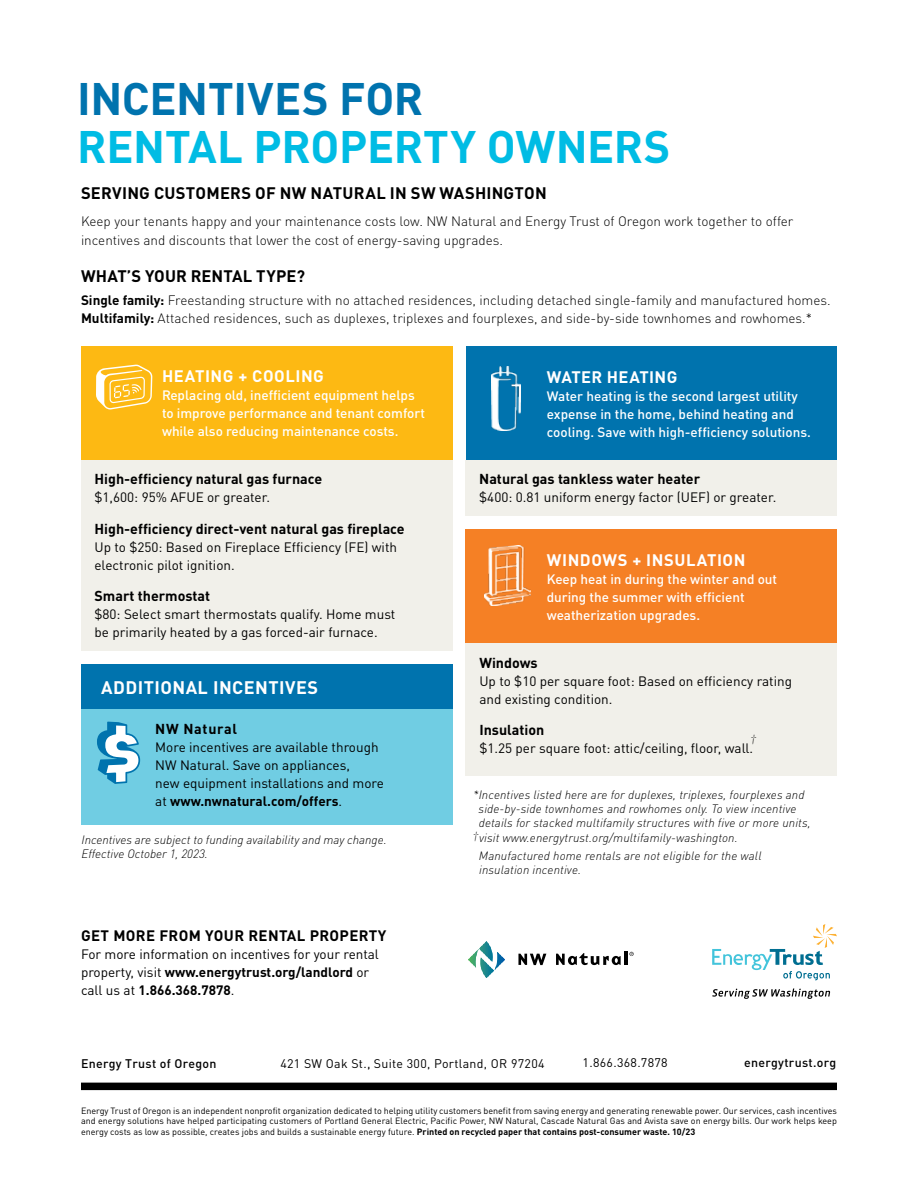
<style>
.page{position:relative;width:918px;height:1188px;background:#fff}
.page>*{position:absolute;margin:0;border:0;box-sizing:border-box;transform-origin:0 0}
.t1{font:700 45px "DINOT";letter-spacing:-.005em;color:#00bce4}
.t2{font:700 45px "DINOT";letter-spacing:-.01em;color:#0073ae}
.t3{font:700 18px "DINOT";letter-spacing:.025em;color:#fff}
.t4{font:700 16.5px "DINOT";letter-spacing:.01em;color:#000}
.t5{font:700 16.5px "DINOT";letter-spacing:.03em;color:#fff}
.t6{font:700 15px "DINOT";letter-spacing:.025em;color:#000}
.t7{font:700 14.25px "DINOT";color:#000}
.t8{font:700 14.25px "DINOT";letter-spacing:.05em;color:#000}
.t9{font:13.5px/18px "DINOT";color:#000}
.t10{font:300 13.5px/18px "DINOT";color:#000}
.t11{font:500 13.5px/18px "DINOT";color:#fff}
.t12{font:12.3px "DINOT";letter-spacing:.025em;color:#000}
.t13{font:500 12.3px "DINOT";letter-spacing:.025em;color:#000}
.t14{font:italic 300 12px/14.4px "DINOT";letter-spacing:.01em;color:#000}
.t15{font:italic 300 12px "Whitney";color:#000}
.t16{font:9px/10.8px "DINOT";color:#000;text-align:justify}
.s1{font-weight:700}
.s2{font-size:13.5px}
</style>
<div class="page">
<div style="left:466px;top:643px;width:371px;height:132px;background:#f1f0ea"></div>
<div style="left:466px;top:529px;width:371px;height:114px;background:#f58025"></div>
<img style="left:484px;top:546px;width:47px;height:59px">
<div style="left:81px;top:346px;width:371px;height:114px;background:#fdb913"></div>
<div style="left:81px;top:460px;width:371px;height:191px;background:#f1f0ea"></div>
<div style="left:466px;top:346px;width:371px;height:115px;background:#0073ae"></div>
<img style="left:492px;top:366px;width:29px;height:64px">
<div style="left:466px;top:460px;width:371px;height:56px;background:#f1f0ea"></div>
<div style="left:81px;top:664px;width:371px;height:45px;background:#0073ae"></div>
<div style="left:81px;top:709px;width:371px;height:116px;background:#70cde3"></div>
<svg style="left:97px;top:722px;width:43px;height:62px"></svg>
<svg style="left:96px;top:365px;width:56px;height:45px"></svg>
<svg style="left:712px;top:925px;width:125px;height:55px"></svg>
<svg style="left:712px;top:988px;width:118px;height:11px"></svg>
<svg style="left:468px;top:941px;width:37px;height:37px"></svg>
<svg style="left:518px;top:954px;width:28px;height:11px"></svg>
<svg style="left:556px;top:952px;width:78px;height:13px"></svg>
<div style="left:81px;top:1083px;width:756px;height:7px;background:#000"></div>
<h1 class="t2" style="left:77px;top:70px;width:348px">INCENTIVES FOR</h1>
<h1 class="t1" style="left:77px;top:118px;width:594px">RENTAL PROPERTY OWNERS</h1>
<p class="t4" style="left:81px;top:183px;width:467px">SERVING CUSTOMERS OF NW NATURAL IN SW WASHINGTON</p>
<p class="t10" style="left:81px;top:211px;width:714px;line-height:19.5px">Keep your tenants happy and your maintenance costs low. NW Natural and Energy Trust of Oregon work together to offer incentives and discounts that lower the cost of energy-saving upgrades.</p>
<p class="t4" style="left:81px;top:265px;width:226px">WHAT’S YOUR RENTAL TYPE?</p>
<p class="t10" style="left:81px;top:291px;width:751px"><span class="s1">Single family:</span> Freestanding structure with no attached residences, including detached single-family and manufactured homes.<br><span class="s1">Multifamily:</span> Attached residences, such as duplexes, triplexes and fourplexes, and side-by-side townhomes and rowhomes.*</p>
<p class="t5" style="left:162px;top:366px;width:163px">HEATING + COOLING</p>
<p class="t11" style="left:162px;top:386px;width:264px">Replacing old, inefficient equipment helps to improve performance and tenant comfort while also reducing maintenance costs.</p>
<p class="t7" style="left:94px;top:470px;width:229px">High-efficiency natural gas furnace</p>
<p class="t9" style="left:94px;top:488px;width:177px">$1,600: 95% AFUE or greater.</p>
<p class="t7" style="left:94px;top:519px;width:312px">High-efficiency direct-vent natural gas fireplace</p>
<p class="t9" style="left:94px;top:538px;width:304px">Up to $250: Based on Fireplace Efficiency (FE) with electronic pilot ignition.</p>
<p class="t7" style="left:94px;top:587px;width:117px">Smart thermostat</p>
<p class="t9" style="left:94px;top:605px;width:302px">$80: Select smart thermostats qualify. Home must be primarily heated by a gas forced-air furnace.</p>
<h2 class="t3" style="left:101px;top:675px;width:218px">ADDITIONAL INCENTIVES</h2>
<p class="t8" style="left:155px;top:719px;width:83px">NW Natural</p>
<p class="t9" style="left:155px;top:738px;width:230px">More incentives are available through NW Natural. Save on appliances,<br>new equipment installations and more at <span class="s1">www.nwnatural.com/offers</span>.</p>
<p class="t14" style="left:82px;top:832px;width:307px">Incentives are subject to funding availability and may change.<br>Effective October 1, 2023.</p>
<p class="t6" style="left:81px;top:925px;width:307px">GET MORE FROM YOUR RENTAL PROPERTY</p>
<p class="t9" style="left:81px;top:945px;width:299px">For more information on incentives for your rental property, visit <span class="s1">www.energytrust.org/landlord</span> or call us at <span class="s1">1.866.368.7878</span>.</p>
<p class="t5" style="left:547px;top:366px;width:132px">WATER HEATING</p>
<p class="t11" style="left:547px;top:387px;width:266px">Water heating is the second largest utility expense in the home, behind heating and cooling. Save with high-efficiency solutions.</p>
<p class="t7" style="left:479px;top:470px;width:222px">Natural gas tankless water heater</p>
<p class="t9" style="left:479px;top:488px;width:299px">$400: 0.81 uniform energy factor (UEF) or greater.</p>
<p class="t5" style="left:547px;top:549px;width:200px">WINDOWS + INSULATION</p>
<p class="t11" style="left:547px;top:569px;width:232px">Keep heat in during the winter and out during the summer with efficient weatherization upgrades.</p>
<p class="t7" style="left:479px;top:654px;width:60px">Windows</p>
<p class="t9" style="left:479px;top:672px;width:314px">Up to $10 per square foot: Based on efficiency rating and existing condition.</p>
<p class="t7" style="left:479px;top:721px;width:66px">Insulation</p>
<p class="t9" style="left:479px;top:739px;width:275px">$1.25 per square foot: attic/ceiling, floor, wall.</p>
<p class="t15" style="left:751px;top:731px;width:7px">†</p>
<p class="t14" style="left:479px;top:787px;width:334px;text-indent:-5px">*Incentives listed here are for duplexes, triplexes, fourplexes and side-by-side townhomes and rowhomes only. To view incentive details for stacked multifamily structures with five or more units, visit www.energytrust.org/multifamily-washington.</p>
<p class="t14" style="left:479px;top:848px;width:284px">Manufactured home rentals are not eligible for the wall insulation incentive.</p>
<p class="t15" style="left:473px;top:827px;width:7px">†</p>
<p class="t13" style="left:81px;top:1055px;width:137px">Energy Trust of Oregon</p>
<p class="t12" style="left:280px;top:1056px;width:266px">421 SW Oak St.<span class="s2">,</span> Suite 300, Portland, OR 97204</p>
<p class="t12" style="left:583px;top:1055px;width:87px">1.866.368.7878</p>
<p class="t13" style="left:744px;top:1054px;width:94px">energytrust.org</p>
<p class="t16" style="left:81px;top:1105px;width:758px">Energy Trust of Oregon is an independent nonprofit organization dedicated to helping utility customers benefit from saving energy and generating renewable power. Our services, cash incentives and energy solutions have helped participating customers of Portland General Electric, Pacific Power, NW Natural, Cascade Natural Gas and Avista save on energy bills. Our work helps keep energy costs as low as possible, creates jobs and builds a sustainable energy future. <span class="s1">Printed on recycled paper that contains post-consumer waste. 10/23</span></p>
</div>
